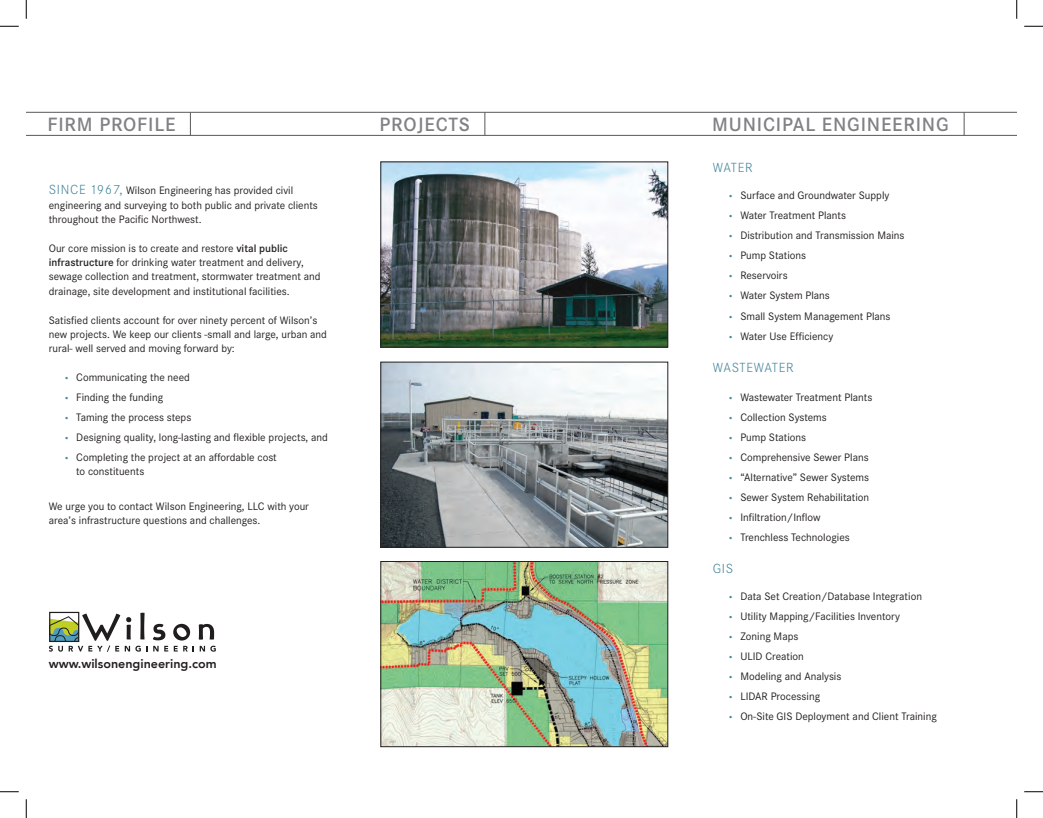
<style>
.page{position:relative;width:1043px;height:818px;background:#fff}
.page>*{position:absolute;margin:0;border:0;box-sizing:border-box;transform-origin:0 0}
.t1{font:600 20px "Corporate S";letter-spacing:.04em;color:#808285}
.t2{font:300 13.75px "Corporate S";letter-spacing:.05em;color:#47869b}
.t3{font:800 12.5px "Avenir LT";color:#231f20}
.bullets01{font:11.25px/14.4px "Corporate S";color:#231f20}
.t4{font:11.25px/20px "Myriad Pro";color:#47869b;text-align:justify}
.s1{font-weight:300;font-size:13.75px;color:#47869b}
.s2{font-weight:600}
</style>
<div class="page">
<img style="left:382px;top:163px;width:284px;height:182px">
<div style="left:380px;top:161px;width:288px;height:186px;border:1px solid #231f20"></div>
<img style="left:382px;top:364px;width:284px;height:181px">
<div style="left:380px;top:362px;width:288px;height:185px;border:1px solid #231f20"></div>
<img style="left:382px;top:563px;width:284px;height:182px">
<div style="left:380px;top:561px;width:288px;height:186px;border:1px solid #231f20"></div>
<hr style="left:26px;top:112px;width:990px;height:1px;background:#57585a">
<hr style="left:26px;top:135px;width:990px;height:1px;background:#57585a">
<svg style="left:190px;top:112px;width:1px;height:23px"></svg>
<svg style="left:484px;top:112px;width:1px;height:23px"></svg>
<svg style="left:963px;top:112px;width:1px;height:23px"></svg>
<svg style="left:49px;top:612px;width:167px;height:40px"></svg>
<svg style="left:0;top:25px;width:19px;height:2px"></svg>
<svg style="left:1024px;top:25px;width:18px;height:2px"></svg>
<svg style="left:0;top:791px;width:19px;height:1px"></svg>
<svg style="left:1024px;top:791px;width:18px;height:1px"></svg>
<svg style="left:25px;top:0;width:2px;height:19px"></svg>
<svg style="left:25px;top:799px;width:2px;height:19px"></svg>
<svg style="left:1016px;top:0;width:1px;height:19px"></svg>
<svg style="left:1016px;top:799px;width:1px;height:19px"></svg>
<p class="t1" style="left:48px;top:113px;width:129px">FIRM PROFILE</p>
<p class="t1" style="left:379px;top:113px;width:92px">PROJECTS</p>
<p class="t1" style="left:712px;top:113px;width:238px">MUNICIPAL ENGINEERING</p>
<p class="bullets01" style="left:49px;top:183px;width:270px"><span class="s1">SI NCE 1967,</span> Wilson Engineering has provided civil engineering and surveying to both public and private clients throughout the Pacific Northwest.</p>
<p class="bullets01" style="left:49px;top:241px;width:273px">Our core mission is to create and restore <span class="s2">VITAL PUBLIC INFRASTRUCTURE</span> for drinking water treatment and delivery, sewage collection and treatment, stormwater treatment and drainage, site development and institutional facilities.</p>
<p class="bullets01" style="left:49px;top:313px;width:280px">Satisfied clients account for over ninety percent of Wilson’s new projects. We keep our clients -small and large, urban and rural- well served and moving forward by:</p>
<p class="bullets01" style="left:76px;top:370px;width:115px">Communicating the need</p>
<p class="bullets01" style="left:76px;top:390px;width:88px">Finding the funding</p>
<p class="bullets01" style="left:76px;top:410px;width:116px">Taming the process steps</p>
<p class="bullets01" style="left:76px;top:430px;width:253px">Designing quality, long-lasting and flexible projects, and</p>
<p class="bullets01" style="left:76px;top:450px;width:202px;line-height:13.8px">Completing the project at an affordable cost to constituents</p>
<p class="bullets01" style="left:49px;top:499px;width:262px">We urge you to contact Wilson Engineering, LLC with your area’s infrastructure questions and challenges.</p>
<p class="t4" style="left:65px;top:366px;width:5px">• • • • •</p>
<p class="t3" style="left:49px;top:656px;width:169px">www.wilsonengineering.com</p>
<p class="t2" style="left:712px;top:160px;width:42px">WATER</p>
<p class="bullets01" style="left:740px;top:188px;width:150px">Surface and Groundwater Supply</p>
<p class="bullets01" style="left:740px;top:208px;width:107px">Water Treatment Plants</p>
<p class="bullets01" style="left:740px;top:228px;width:166px">Distribution and Transmission Mains</p>
<p class="bullets01" style="left:740px;top:248px;width:67px">Pump Stations</p>
<p class="bullets01" style="left:740px;top:268px;width:49px">Reservoirs</p>
<p class="bullets01" style="left:740px;top:289px;width:91px">Water System Plans</p>
<p class="bullets01" style="left:740px;top:309px;width:152px">Small System Management Plans</p>
<p class="bullets01" style="left:740px;top:329px;width:95px">Water Use Efficiency</p>
<p class="t4" style="left:729px;top:185px;width:5px">• • • • • • • •</p>
<p class="t2" style="left:712px;top:360px;width:83px">WASTEWATER</p>
<p class="bullets01" style="left:740px;top:390px;width:133px">Wastewater Treatment Plants</p>
<p class="bullets01" style="left:740px;top:410px;width:88px">Collection Systems</p>
<p class="bullets01" style="left:740px;top:430px;width:67px">Pump Stations</p>
<p class="bullets01" style="left:740px;top:450px;width:130px">Comprehensive Sewer Plans</p>
<p class="bullets01" style="left:740px;top:470px;width:130px">“Alternative” Sewer Systems</p>
<p class="bullets01" style="left:740px;top:490px;width:130px">Sewer System Rehabilitation</p>
<p class="bullets01" style="left:740px;top:510px;width:82px">Infiltration/Inflow</p>
<p class="bullets01" style="left:740px;top:530px;width:111px">Trenchless Technologies</p>
<p class="t4" style="left:729px;top:386px;width:5px">• • • • • • • •</p>
<p class="t2" style="left:712px;top:560px;width:20px">GIS</p>
<p class="t4" style="left:729px;top:586px;width:5px">• • • • • • •</p>
<p class="bullets01" style="left:740px;top:589px;width:183px">Data Set Creation/Database Integration</p>
<p class="bullets01" style="left:740px;top:609px;width:161px">Utility Mapping/Facilities Inventory</p>
<p class="bullets01" style="left:740px;top:629px;width:59px">Zoning Maps</p>
<p class="bullets01" style="left:740px;top:649px;width:65px">ULID Creation</p>
<p class="bullets01" style="left:740px;top:669px;width:103px">Modeling and Analysis</p>
<p class="bullets01" style="left:740px;top:689px;width:81px">LIDAR Processing</p>
<p class="bullets01" style="left:740px;top:709px;width:198px">On-Site GIS Deployment and Client Training</p>
</div>
